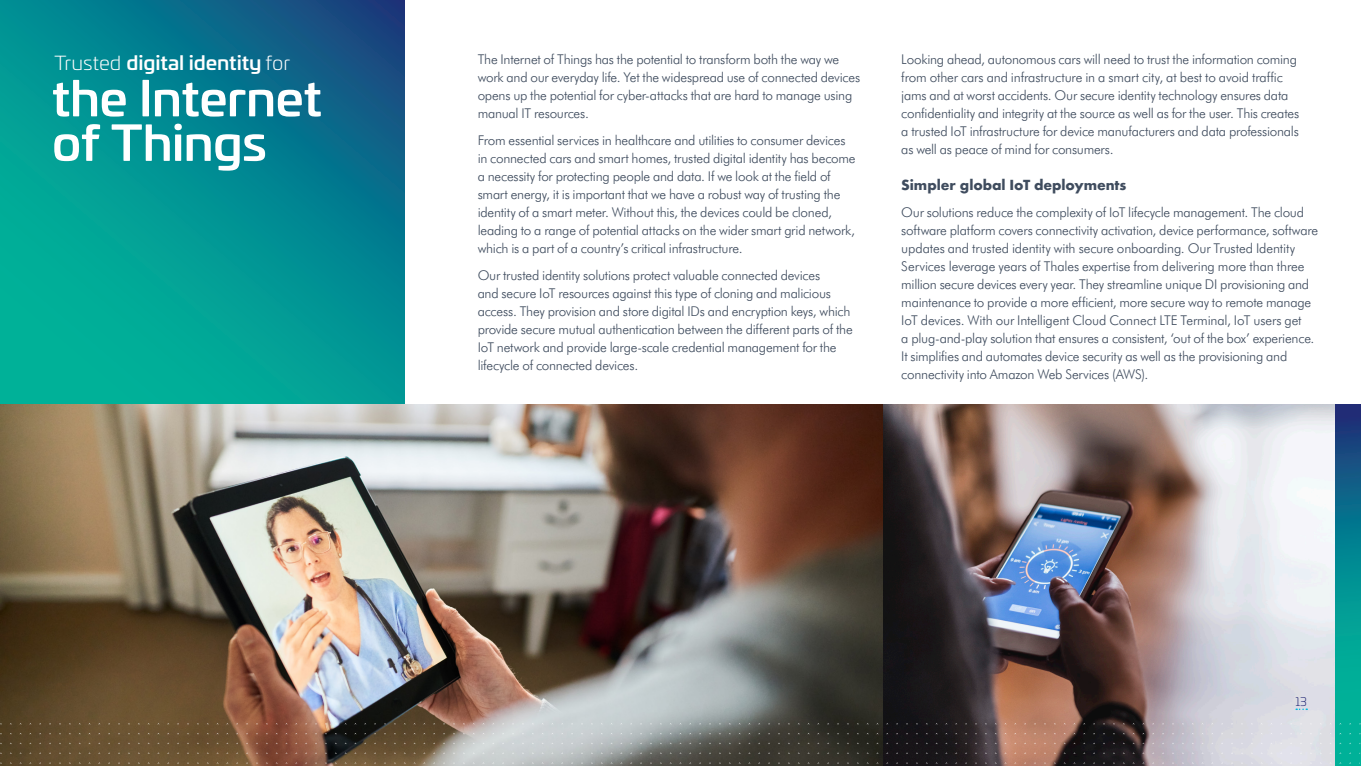
<style>
.page{position:relative;width:1361px;height:766px;background:#fff}
.page>*{position:absolute;margin:0;border:0;box-sizing:border-box;transform-origin:0 0}
.t1{font:500 47.7px "Univia Pro";letter-spacing:-.015em;color:#fff;scale:1.06 1}
.t2{font:500 19.35px "Univia Pro";letter-spacing:-.005em;color:#fff;scale:1.06 1}
.BODY_COPY_-_bullets{font:300 13.5px/18px "Futura BT";letter-spacing:-.015em;color:#3f4c5e}
.BODY_COPY_-_bullets-2{font:700 13.5px "Futura";letter-spacing:-.005em;color:#3f4c5e}
.Page_Number_blue{font:300 12px "Univia Pro";color:#242a75}
.s1{font-weight:300}
</style>
<div class="page">
<svg style="left:0;top:0;width:404px;height:405px;background:#038e92"></svg>
<img style="left:0;top:405px;width:883px;height:360px">
<img style="left:883px;top:405px;width:452px;height:360px">
<svg style="left:1335px;top:405px;width:26px;height:360px;background:#07858f"></svg>
<p class="t2" style="left:55px;top:48px;width:224px"><span class="s1">Trusted</span> digital identity <span class="s1">for</span></p>
<p class="t1" style="left:52px;top:62px;width:256px">the Internet</p>
<p class="t1" style="left:52px;top:106px;width:204px">of Things</p>
<p class="BODY_COPY_-_bullets" style="left:478px;top:50px;width:384px">The Internet of Things has the potential to transform both the way we work and our everyday life. Yet the widespread use of connected devices opens up the potential for cyber-attacks that are hard to manage using manual IT resources.</p>
<p class="BODY_COPY_-_bullets" style="left:478px;top:131px;width:379px">From essential services in healthcare and utilities to consumer devices in connected cars and smart homes, trusted digital identity has become a necessity for protecting people and data. If we look at the field of smart energy, it is important that we have a robust way of trusting the identity of a smart meter. Without this, the devices could be cloned, leading to a range of potential attacks on the wider smart grid network, which is a part of a country’s critical infrastructure.</p>
<p class="BODY_COPY_-_bullets" style="left:478px;top:265px;width:377px">Our trusted identity solutions protect valuable connected devices<br>and secure IoT resources against this type of cloning and malicious access. They provision and store digital IDs and encryption keys, which provide secure mutual authentication between the different parts of the IoT network and provide large-scale credential management for the lifecycle of connected devices.</p>
<p class="BODY_COPY_-_bullets" style="left:901px;top:50px;width:399px">Looking ahead, autonomous cars will need to trust the information coming from other cars and infrastructure in a smart city, at best to avoid traffic jams and at worst accidents. Our secure identity technology ensures data confidentiality and integrity at the source as well as for the user. This creates a trusted IoT infrastructure for device manufacturers and data professionals as well as peace of mind for consumers.</p>
<p class="BODY_COPY_-_bullets-2" style="left:901px;top:175px;width:227px">Simpler global IoT deployments</p>
<p class="BODY_COPY_-_bullets" style="left:901px;top:203px;width:418px">Our solutions reduce the complexity of IoT lifecycle management. The cloud software platform covers connectivity activation, device performance, software updates and trusted identity with secure onboarding. Our Trusted Identity Services leverage years of Thales expertise from delivering more than three million secure devices every year. They streamline unique DI provisioning and maintenance to provide a more efficient, more secure way to remote manage IoT devices. With our Intelligent Cloud Connect LTE Terminal, IoT users get<br>a plug-and-play solution that ensures a consistent, ‘out of the box’ experience.<br>It simplifies and automates device security as well as the provisioning and connectivity into Amazon Web Services (AWS).</p>
<p class="Page_Number_blue" style="left:1295px;top:693px;width:13px">13</p>
</div>
